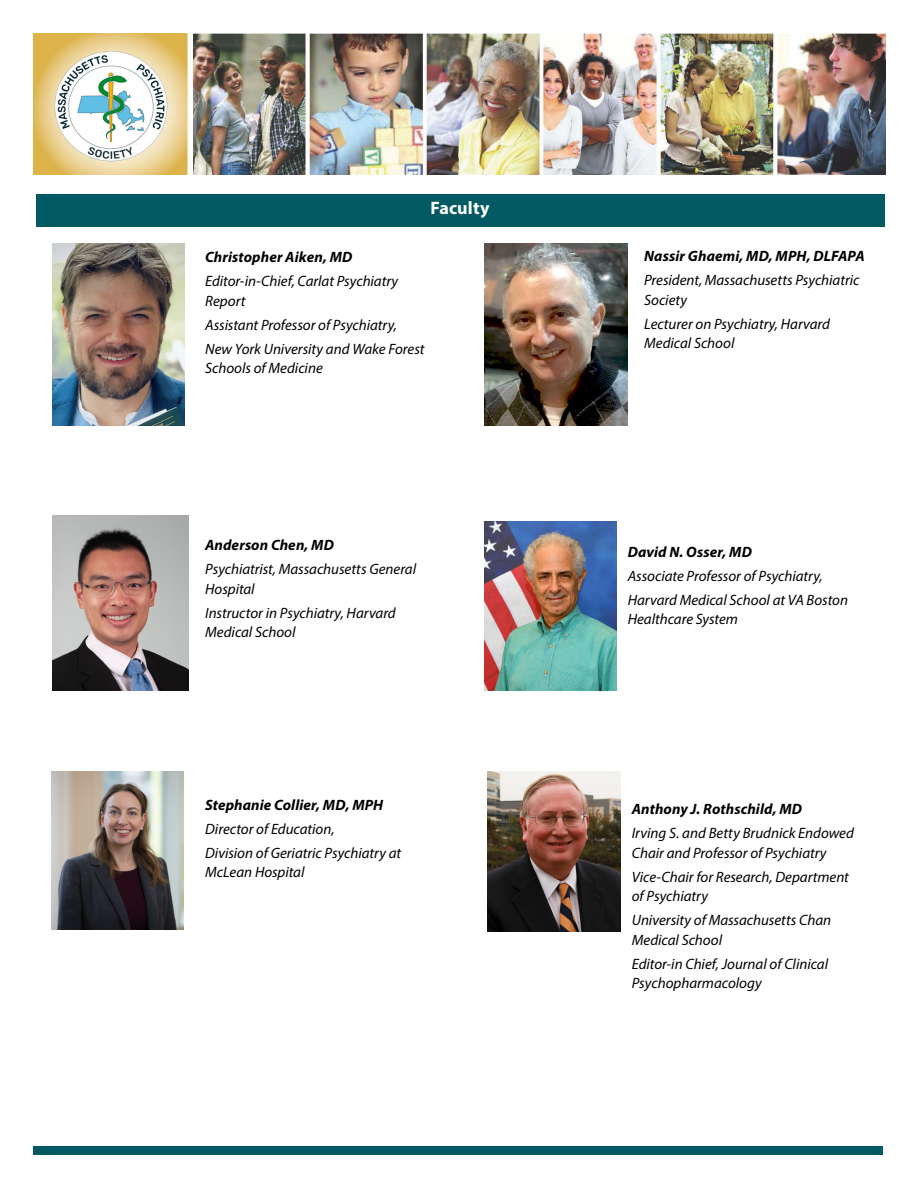
<style>
.page{position:relative;width:918px;height:1188px;background:#fff}
.page>*{position:absolute;margin:0;border:0;box-sizing:border-box;transform-origin:0 0}
.t1{font:700 18px "Myriad Pro";letter-spacing:.01em;color:#fff}
.body_text{font:italic 15px/19.5px "Myriad Pro";letter-spacing:-.005em;color:#000}
.body_text-2{font:italic 700 15px "Myriad Pro";letter-spacing:.005em;color:#000}
</style>
<div class="page">
<div style="left:33px;top:1146px;width:850px;height:8px;background:#035a64"></div>
<img style="left:34px;top:34px;width:852px;height:140px">
<div style="left:36px;top:194px;width:848px;height:32px;background:#035a64"></div>
<img style="left:52px;top:244px;width:133px;height:182px">
<img style="left:52px;top:515px;width:137px;height:176px">
<img style="left:52px;top:772px;width:131px;height:157px">
<img style="left:484px;top:244px;width:144px;height:182px">
<img style="left:484px;top:521px;width:133px;height:170px">
<img style="left:488px;top:772px;width:133px;height:160px">
<h2 class="t1" style="left:430px;top:196px;width:61px">Faculty</h2>
<p class="body_text-2" style="left:205px;top:247px;width:149px">Christopher Aiken, MD</p>
<p class="body_text" style="left:205px;top:271px;width:194px">Editor-in-Chief, Carlat Psychiatry<br>Report</p>
<p class="body_text" style="left:205px;top:315px;width:193px">Assistant Professor of Psychiatry,</p>
<p class="body_text" style="left:205px;top:339px;width:221px">New York University and Wake Forest<br>Schools of Medicine</p>
<p class="body_text-2" style="left:205px;top:536px;width:130px">Anderson Chen, MD</p>
<p class="body_text" style="left:205px;top:559px;width:212px">Psychiatrist, Massachusetts General<br>Hospital</p>
<p class="body_text" style="left:205px;top:603px;width:192px">Instructor in Psychiatry, Harvard<br>Medical School</p>
<p class="body_text-2" style="left:205px;top:795px;width:180px">Stephanie Collier, MD, MPH</p>
<p class="body_text" style="left:205px;top:819px;width:131px">Director of Education,</p>
<p class="body_text" style="left:205px;top:843px;width:198px">Division of Geriatric Psychiatry at<br>McLean Hospital</p>
<p class="body_text-2" style="left:644px;top:247px;width:222px">Nassir Ghaemi, MD, MPH, DLFAPA</p>
<p class="body_text" style="left:644px;top:270px;width:217px">President, Massachusetts Psychiatric<br>Society</p>
<p class="body_text" style="left:644px;top:314px;width:187px">Lecturer on Psychiatry, Harvard<br>Medical School</p>
<p class="body_text-2" style="left:628px;top:542px;width:126px">David N. Osser, MD</p>
<p class="body_text" style="left:628px;top:566px;width:196px">Associate Professor of Psychiatry,</p>
<p class="body_text" style="left:628px;top:590px;width:222px">Harvard Medical School at VA Boston<br>Healthcare System</p>
<p class="body_text-2" style="left:632px;top:799px;width:172px">Anthony J. Rothschild, MD</p>
<p class="body_text" style="left:632px;top:823px;width:224px">Irving S. and Betty Brudnick Endowed<br>Chair and Professor of Psychiatry</p>
<p class="body_text" style="left:632px;top:867px;width:219px">Vice-Chair for Research, Department of Psychiatry</p>
<p class="body_text" style="left:632px;top:910px;width:201px">University of Massachusetts Chan<br>Medical School</p>
<p class="body_text" style="left:632px;top:954px;width:198px">Editor-in Chief, Journal of Clinical<br>Psychopharmacology</p>
</div>
